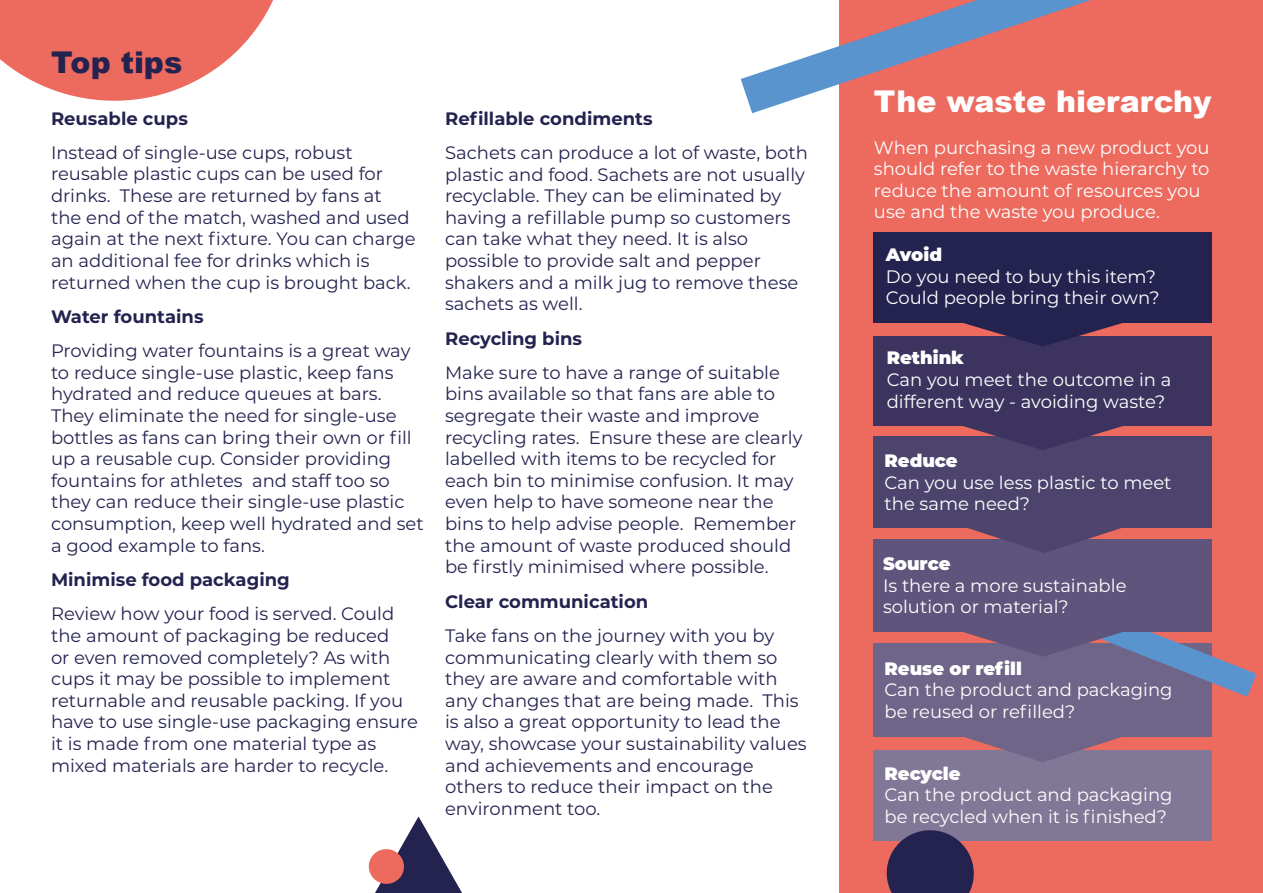
<style>
.page{position:relative;width:1263px;height:893px;background:#fff}
.page>*{position:absolute;margin:0;border:0;box-sizing:border-box;transform-origin:0 0}
.t1{font:900 30px "Arial";color:#fff}
.t2{font:900 30px "Arial";color:#242350}
.t3{font:18px/21.6px "Montserrat";color:#242350}
.t4{font:18px/21.6px "Montserrat";color:#fff}
.t5{font:700 18px "Montserrat";color:#242350}
.t6{font:900 18px "Montserrat";color:#fff}
</style>
<div class="page">
<svg style="left:0;top:0;width:273px;height:101px"></svg>
<div style="left:839px;top:0;width:424px;height:893px;background:#ed6a5e"></div>
<div style="left:874px;top:643px;width:338px;height:93px;background:#6f6588"></div>
<div style="left:874px;top:750px;width:338px;height:91px;background:#817796"></div>
<svg style="left:960px;top:736px;width:166px;height:26px"></svg>
<svg style="left:368px;top:816px;width:94px;height:77px"></svg>
<svg style="left:741px;top:0;width:350px;height:113px"></svg>
<div style="left:874px;top:336px;width:338px;height:90px;background:#3c345f"></div>
<div style="left:874px;top:539px;width:338px;height:92px;background:#5f547b"></div>
<svg style="left:959px;top:322px;width:167px;height:25px"></svg>
<svg style="left:960px;top:631px;width:296px;height:66px"></svg>
<div style="left:874px;top:232px;width:338px;height:90px;background:#242350"></div>
<div style="left:874px;top:436px;width:338px;height:92px;background:#4d446d"></div>
<svg style="left:968px;top:528px;width:153px;height:25px"></svg>
<svg style="left:963px;top:426px;width:160px;height:24px"></svg>
<svg style="left:886px;top:830px;width:88px;height:63px"></svg>
<h1 class="t2" style="left:51px;top:40px;width:133px">Top tips</h1>
<p class="t5" style="left:51px;top:105px;width:138px">Reusable cups</p>
<p class="t3" style="left:51px;top:141px;width:366px">Instead of single-use cups, robust reusable plastic cups can be used for drinks. These are returned by fans at the end of the match, washed and used again at the next fixture. You can charge an additional fee for drinks which is returned when the cup is brought back.</p>
<p class="t5" style="left:51px;top:303px;width:154px">Water fountains</p>
<p class="t3" style="left:51px;top:339px;width:374px">Providing water fountains is a great way to reduce single-use plastic, keep fans hydrated and reduce queues at bars.<br>They eliminate the need for single-use bottles as fans can bring their own or fill up a reusable cup. Consider providing fountains for athletes and staff too so they can reduce their single-use plastic consumption, keep well hydrated and set a good example to fans.</p>
<p class="t5" style="left:51px;top:567px;width:240px">Minimise food packaging</p>
<p class="t3" style="left:51px;top:603px;width:369px">Review how your food is served. Could the amount of packaging be reduced<br>or even removed completely? As with cups it may be possible to implement returnable and reusable packing. If you have to use single-use packaging ensure it is made from one material type as mixed materials are harder to recycle.</p>
<p class="t5" style="left:445px;top:105px;width:209px">Refillable condiments</p>
<p class="t3" style="left:445px;top:141px;width:364px">Sachets can produce a lot of waste, both plastic and food. Sachets are not usually recyclable. They can be eliminated by having a refillable pump so customers can take what they need. It is also possible to provide salt and pepper shakers and a milk jug to remove these sachets as well.</p>
<p class="t5" style="left:445px;top:325px;width:139px">Recycling bins</p>
<p class="t3" style="left:445px;top:361px;width:359px">Make sure to have a range of suitable bins available so that fans are able to segregate their waste and improve recycling rates. Ensure these are clearly labelled with items to be recycled for each bin to minimise confusion. It may even help to have someone near the bins to help advise people. Remember the amount of waste produced should be firstly minimised where possible.</p>
<p class="t5" style="left:445px;top:588px;width:205px">Clear communication</p>
<p class="t3" style="left:445px;top:624px;width:363px">Take fans on the journey with you by communicating clearly with them so they are aware and comfortable with any changes that are being made. This is also a great opportunity to lead the way, showcase your sustainability values and achievements and encourage others to reduce their impact on the environment too.</p>
<h1 class="t1" style="left:874px;top:80px;width:339px">The waste hierarchy</h1>
<p class="t4" style="left:874px;top:136px;width:337px">When purchasing a new product you should refer to the waste hierarchy to reduce the amount of resources you use and the waste you produce.</p>
<p class="t6" style="left:886px;top:241px;width:58px">Avoid</p>
<p class="t4" style="left:886px;top:265px;width:275px">Do you need to buy this item?<br>Could people bring their own?</p>
<p class="t6" style="left:887px;top:344px;width:79px">Rethink</p>
<p class="t4" style="left:887px;top:368px;width:286px">Can you meet the outcome in a different way - avoiding waste?</p>
<p class="t6" style="left:884px;top:447px;width:75px">Reduce</p>
<p class="t4" style="left:884px;top:471px;width:289px">Can you use less plastic to meet the same need?</p>
<p class="t6" style="left:883px;top:550px;width:69px">Source</p>
<p class="t4" style="left:883px;top:574px;width:245px">Is there a more sustainable solution or material?</p>
<p class="t6" style="left:884px;top:655px;width:139px">Reuse or refill</p>
<p class="t4" style="left:884px;top:679px;width:290px">Can the product and packaging be reused or refilled?</p>
<p class="t6" style="left:884px;top:760px;width:78px">Recycle</p>
<p class="t4" style="left:884px;top:783px;width:290px">Can the product and packaging be recycled when it is finished?</p>
</div>
